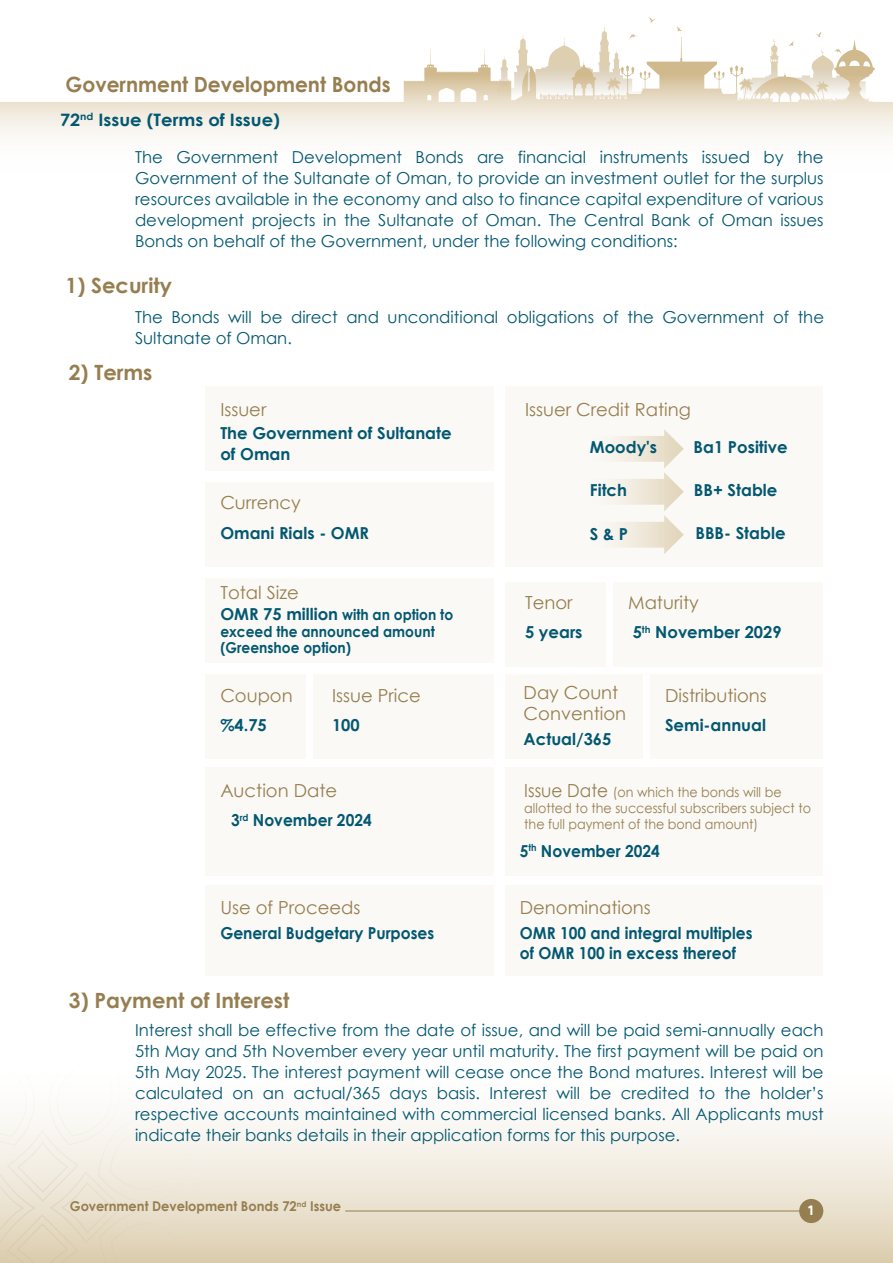
<style>
.page{position:relative;width:893px;height:1263px;background:#fff}
.page>*{position:absolute;margin:0;border:0;box-sizing:border-box;transform-origin:0 0}
.t1{font:700 21px "Century Gothic";color:#967e50}
.t2{font:700 21px "Century Gothic";color:#967e50;scale:.96 1}
.t3{font:18px/21.6px "Century Gothic";color:#967e50}
.t4{font:700 17.1px "Century Gothic";color:#035871;scale:1.05 1}
.t5{font:16.5px/21px "Century Gothic";color:#035871;text-align:justify}
.t6{font:700 16.5px/21px "Century Gothic";color:#035871}
.t7{font:700 16.5px/19.8px "Century Gothic";color:#035871;scale:.94 1}
.t8{font:700 15px/16.5px "Century Gothic";color:#035871;scale:.92 1}
.t9{font:700 15px "Tajawal";color:#fff}
.t10{font:13.5px/16.2px "Century Gothic";color:#967e50;scale:.94 1}
.t11{font:700 13.5px "Century Gothic";color:#967e50;scale:.96 1}
.s1{font-size:16.5px}
.s2{font-size:18px}
</style>
<div class="page">
<div style="left:0;top:1073px;width:893px;height:190px;background:linear-gradient(to bottom,#fff,#ded1b4)"></div>
<svg style="left:0;top:1073px;width:223px;height:133px"></svg>
<hr style="left:345px;top:1210px;width:458px;height:1px;background:#957e50">
<div style="left:799px;top:1199px;width:24px;height:24px;background:#957e50;border-radius:50%"></div>
<svg style="left:497px;top:17px;width:369px;height:113px"></svg>
<div style="left:205px;top:386px;width:288px;height:84px;background:#fbf9f5"></div>
<div style="left:205px;top:482px;width:288px;height:84px;background:#fbf9f5"></div>
<div style="left:205px;top:578px;width:288px;height:84px;background:#fbf9f5"></div>
<div style="left:205px;top:675px;width:100px;height:84px;background:#fbf9f5"></div>
<div style="left:313px;top:675px;width:180px;height:84px;background:#fbf9f5"></div>
<div style="left:205px;top:767px;width:288px;height:109px;background:#fbf9f5"></div>
<div style="left:205px;top:885px;width:288px;height:90px;background:#fbf9f5"></div>
<div style="left:505px;top:386px;width:318px;height:180px;background:#fbf9f5"></div>
<div style="left:505px;top:582px;width:100px;height:84px;background:#fbf9f5"></div>
<div style="left:613px;top:582px;width:210px;height:84px;background:#fbf9f5"></div>
<div style="left:505px;top:675px;width:137px;height:84px;background:#fbf9f5"></div>
<div style="left:650px;top:675px;width:173px;height:84px;background:#fbf9f5"></div>
<div style="left:505px;top:767px;width:318px;height:109px;background:#fbf9f5"></div>
<div style="left:505px;top:885px;width:318px;height:90px;background:#fbf9f5"></div>
<svg style="left:618px;top:429px;width:66px;height:125px"></svg>
<p class="t2" style="left:66px;top:68px;width:340px">Government Development Bonds</p>
<p class="t4" style="left:60px;top:107px;width:211px">72<sup>nd</sup> Issue (Terms of Issue)</p>
<p class="t5" style="left:135px;top:146px;width:690px">The Government Development Bonds are financial instruments issued by the Government of the Sultanate of Oman, to provide an investment outlet for the surplus resources available in the economy and also to finance capital expenditure of various development projects in the Sultanate of Oman. The Central Bank of Oman issues Bonds on behalf of the Government, under the following conditions:</p>
<p class="t1" style="left:66px;top:270px;width:108px">1) Security</p>
<p class="t5" style="left:135px;top:306px;width:691px">The Bonds will be direct and unconditional obligations of the Government of the<br>Sultanate of Oman.</p>
<p class="t1" style="left:69px;top:356px;width:85px">2) Terms</p>
<p class="t3" style="left:220px;top:398px;width:48px">Issuer</p>
<p class="t6" style="left:220px;top:422px;width:233px">The Government of Sultanate of Oman</p>
<p class="t3" style="left:220px;top:491px;width:82px">Currency</p>
<p class="t6" style="left:220px;top:521px;width:150px">Omani Rials - OMR</p>
<p class="t3" style="left:220px;top:581px;width:80px">Total Size</p>
<p class="t8" style="left:220px;top:606px;width:255px"><span class="s1">OMR 75 million</span> with an option to exceed the announced amount (Greenshoe option)</p>
<p class="t3" style="left:220px;top:684px;width:74px">Coupon</p>
<p class="t6" style="left:220px;top:714px;width:48px">%4.75</p>
<p class="t3" style="left:332px;top:684px;width:90px">Issue Price</p>
<p class="t6" style="left:332px;top:714px;width:29px">100</p>
<p class="t3" style="left:220px;top:779px;width:118px">Auction Date</p>
<p class="t7" style="left:231px;top:810px;width:151px">3<sup>rd</sup> November 2024</p>
<p class="t3" style="left:220px;top:897px;width:142px">Use of Proceeds</p>
<p class="t7" style="left:220px;top:923px;width:229px">General Budgetary Purposes</p>
<p class="t1" style="left:69px;top:984px;width:222px">3) Payment of Interest</p>
<p class="t3" style="left:525px;top:398px;width:167px">Issuer Credit Rating</p>
<p class="t6" style="left:590px;top:436px;width:69px">Moody's</p>
<p class="t6" style="left:590px;top:479px;width:39px">Fitch</p>
<p class="t6" style="left:590px;top:523px;width:40px">S &amp; P</p>
<p class="t6" style="left:694px;top:436px;width:96px">Ba1 Positive</p>
<p class="t6" style="left:694px;top:479px;width:85px">BB+ Stable</p>
<p class="t6" style="left:695px;top:521px;width:92px">BBB- Stable</p>
<p class="t3" style="left:525px;top:591px;width:49px">Tenor</p>
<p class="t6" style="left:525px;top:621px;width:59px">5 years</p>
<p class="t3" style="left:628px;top:591px;width:72px">Maturity</p>
<p class="t6" style="left:633px;top:621px;width:150px">5<sup>th</sup> November 2029</p>
<p class="t3" style="left:524px;top:681px;width:104px">Day Count<br>Convention</p>
<p class="t6" style="left:524px;top:728px;width:89px">Actual/365</p>
<p class="t3" style="left:665px;top:684px;width:103px">Distributions</p>
<p class="t6" style="left:665px;top:714px;width:102px">Semi-annual</p>
<p class="t10" style="left:524px;top:784px;width:306px"><span class="s2">Issue Date</span> (on which the bonds will be allotted to the successful subscribers subject to the full payment of the bond amount)</p>
<p class="t7" style="left:520px;top:840px;width:150px">5<sup>th</sup> November 2024</p>
<p class="t3" style="left:520px;top:897px;width:133px">Denominations</p>
<p class="t7" style="left:520px;top:923px;width:249px">OMR 100 and integral multiples of OMR 100 in excess thereof</p>
<p class="t5" style="left:135px;top:1019px;width:690px">Interest shall be effective from the date of issue, and will be paid semi-annually each 5th May and 5th November every year until maturity. The first payment will be paid on 5th May 2025. The interest payment will cease once the Bond matures. Interest will be calculated on an actual/365 days basis. Interest will be credited to the holder’s respective accounts maintained with commercial licensed banks. All Applicants must indicate their banks details in their application forms for this purpose.</p>
<p class="t11" style="left:70px;top:1196px;width:284px">Government Development Bonds 72<sup>nd</sup> Issue</p>
<p class="t9" style="left:808px;top:1199px;width:7px">1</p>
</div>
